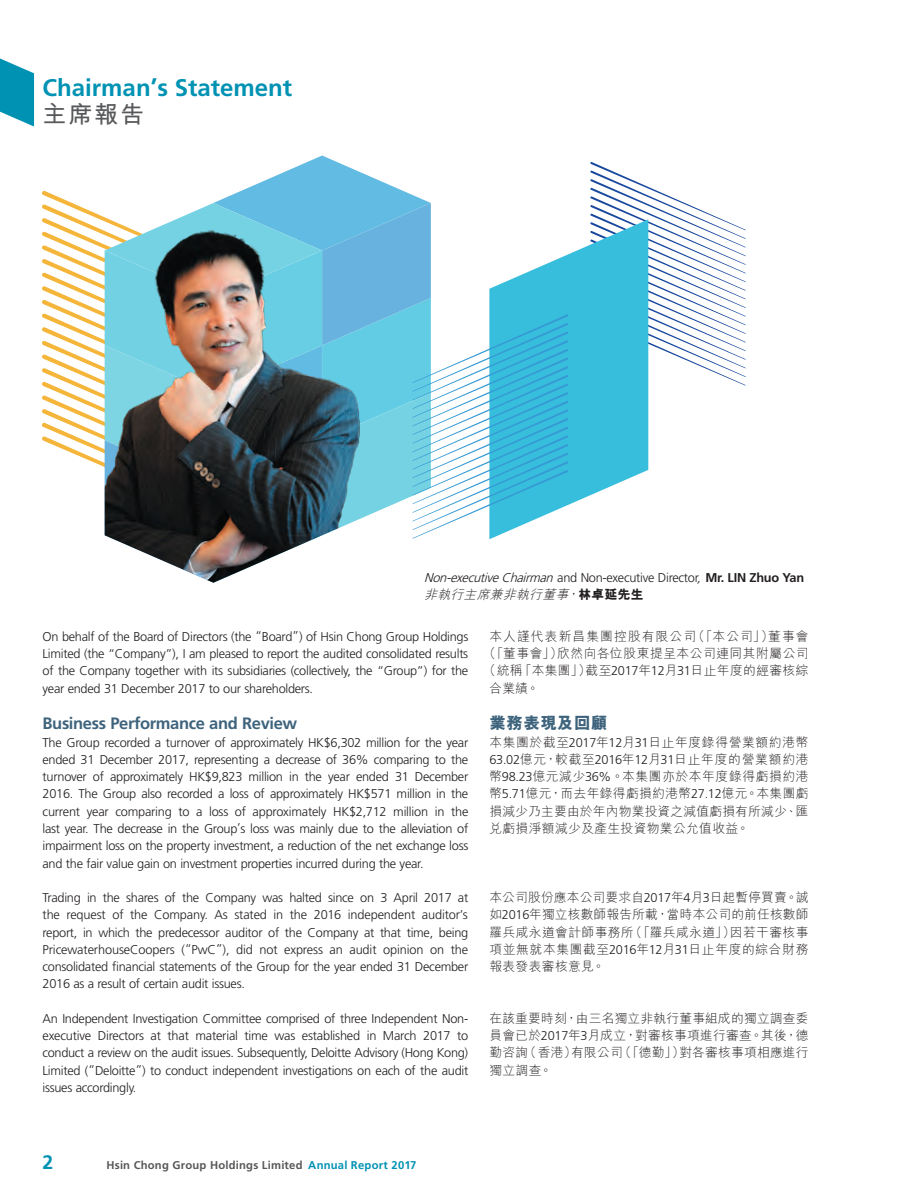
<style>
.page{position:relative;width:915px;height:1191px;background:#fff}
.page>*{position:absolute;margin:0;border:0;box-sizing:border-box;transform-origin:0 0}
.t1{font:700 24px "Frutiger LT Std";color:#0092b3}
.t2{font:700 24px "M Hei HK";color:#57585a}
.t3{font:700 19.5px "Frutiger LT Std";color:#0092b3}
.Heading_1{font:700 16.5px "Frutiger LT Std";letter-spacing:-.02em;color:#3e637c}
.Heading_1-2{font:800 16.5px "M Hei HK";letter-spacing:.03em;color:#3e637c}
.Body_Text{font:300 12.75px/17.2px "Frutiger LT Std";letter-spacing:-.02em;color:#231f20;text-align:justify}
.Body_Text-2{font:300 12.75px/17.2px "M Hei HK";letter-spacing:.03em;color:#231f20;text-align:justify}
.Body_Text-3{font:300 12.75px "M Hei HK";letter-spacing:.085em;color:#231f20}
.Body_Text-4{font:italic 300 12.75px "M Hei HK";color:#231f20}
.t4{font:700 11.25px "Frutiger LT Std";letter-spacing:.02em;color:#57585a}
.s1{font-style:italic}
.s2{font-weight:700}
.s3{font-style:normal}
.s4{font-weight:800;font-style:normal}
.s5{font-family:"Frutiger LT Std"}
.s6{color:#0092b3}
</style>
<div class="page">
<svg style="left:0;top:58px;width:34px;height:68px"></svg>
<svg style="left:590px;top:162px;width:155px;height:224px"></svg>
<svg style="left:568px;top:219px;width:80px;height:286px;background:#4dc4df"></svg>
<svg style="left:42px;top:156px;width:526px;height:427px"></svg>
<p class="t1" style="left:43px;top:74px;width:251px">Chairman’s Statement</p>
<p class="t2" style="left:43px;top:97px;width:103px">主席報告</p>
<p class="Body_Text" style="left:424px;top:569px;width:381px"><span class="s1">Non-executiveChairman</span>and Non-executive Director<span class="s1">,</span><span class="s2">Mr. LIN Zhuo Yan</span></p>
<p class="Body_Text-4" style="left:424px;top:588px;width:221px">非執行主席兼非執行董事<span class="s3">，</span><span class="s4">林卓延先生</span></p>
<p class="Body_Text" style="left:43px;top:628px;width:427px">On behalf of the Board of Directors (the “Board”) of Hsin Chong Group Holdings Limited (the “Company”), I am pleased to report the audited consolidated results of the Company together with its subsidiaries (collectively, the “Group”) for the year ended 31 December 2017 to our shareholders.</p>
<p class="Heading_1" style="left:43px;top:714px;width:256px">Business Performance and Review</p>
<p class="Body_Text" style="left:43px;top:734px;width:427px">The Group recorded a turnover of approximately HK$6,302 million for the year ended 31 December 2017, representing a decrease of 36% comparing to the turnover of approximately HK$9,823 million in the year ended 31 December 2016. The Group also recorded a loss of approximately HK$571 million in the current year comparing to a loss of approximately HK$2,712 million in the last year. The decrease in the Group’s loss was mainly due to the alleviation of impairment loss on the property investment, a reduction of the net exchange loss and the fair value gain on investment properties incurred during the year.</p>
<p class="Body_Text" style="left:43px;top:889px;width:427px">Trading in the shares of the Company was halted since on 3 April 2017 at the request of the Company. As stated in the 2016 independent auditor’s report, in which the predecessor auditor of the Company at that time, being PricewaterhouseCoopers (“PwC”), did not express an audit opinion on the consolidated financial statements of the Group for the year ended 31 December 2016 as a result of certain audit issues.</p>
<p class="Body_Text" style="left:43px;top:1010px;width:427px">An Independent Investigation Committee comprised of three Independent Non&shy;executive Directors at that material time was established in March 2017 to conduct a review on the audit issues. Subsequently, Deloitte Advisory (Hong Kong)<br>Limited (“Deloitte”) to conduct independent investigations on each of the audit issues accordingly.</p>
<p class="Body_Text-3" style="left:489px;top:629px;width:320px">本人謹代表新昌集團控股有限公司（「本公司」）董事會</p>
<p class="Body_Text-2" style="left:483px;top:644px;width:327px">（「董事會」）欣然向各位股東提呈本公司連同其附屬公司</p>
<p class="Body_Text-2" style="left:483px;top:662px;width:327px">（統稱「本集團」）截至<span class="s5">2017</span>年<span class="s5">12</span>月<span class="s5">31</span>日止年度的經審核綜</p>
<p class="Body_Text-2" style="left:489px;top:679px;width:51px">合業績。</p>
<p class="Heading_1-2" style="left:489px;top:715px;width:120px">業務表現及回顧</p>
<p class="Body_Text-2" style="left:489px;top:733px;width:320px">本集團於截至<span class="s5">2017</span>年<span class="s5">12</span>月<span class="s5">31</span>日止年度錄得營業額約港幣<span class="s5">63.02</span>億元，較截至<span class="s5">2016</span>年<span class="s5">12</span>月<span class="s5">31</span>日止年度的營業額約港幣<span class="s5">98.23</span>億元減少<span class="s5">36%</span>。本集團亦於本年度錄得虧損約港幣<span class="s5">5.71</span>億元，而去年錄得虧損約港幣<span class="s5">27.12</span>億元。本集團虧損減少乃主要由於年內物業投資之減值虧損有所減少、匯兌虧損淨額減少及產生投資物業公允值收益。</p>
<p class="Body_Text-2" style="left:489px;top:888px;width:321px">本公司股份應本公司要求自<span class="s5">2017</span>年<span class="s5">4</span>月<span class="s5">3</span>日起暫停買賣。誠如<span class="s5">2016</span>年獨立核數師報告所載，當時本公司的前任核數師羅兵咸永道會計師事務所（「羅兵咸永道」）因若干審核事項並無就本集團截至<span class="s5">2016</span>年<span class="s5">12</span>月<span class="s5">31</span>日止年度的綜合財務報表發表審核意見。</p>
<p class="Body_Text-2" style="left:489px;top:1009px;width:321px">在該重要時刻，由三名獨立非執行董事組成的獨立調查委員會已於<span class="s5">2017</span>年<span class="s5">3</span>月成立，對審核事項進行審查。其後，德勤咨詢（香港）有限公司（「德勤」）對各審核事項相應進行獨立調查。</p>
<p class="t3" style="left:43px;top:1150px;width:12px">2</p>
<p class="t4" style="left:106px;top:1158px;width:311px">Hsin Chong Group Holdings Limited <span class="s6">Annual Report 2017</span></p>
</div>
